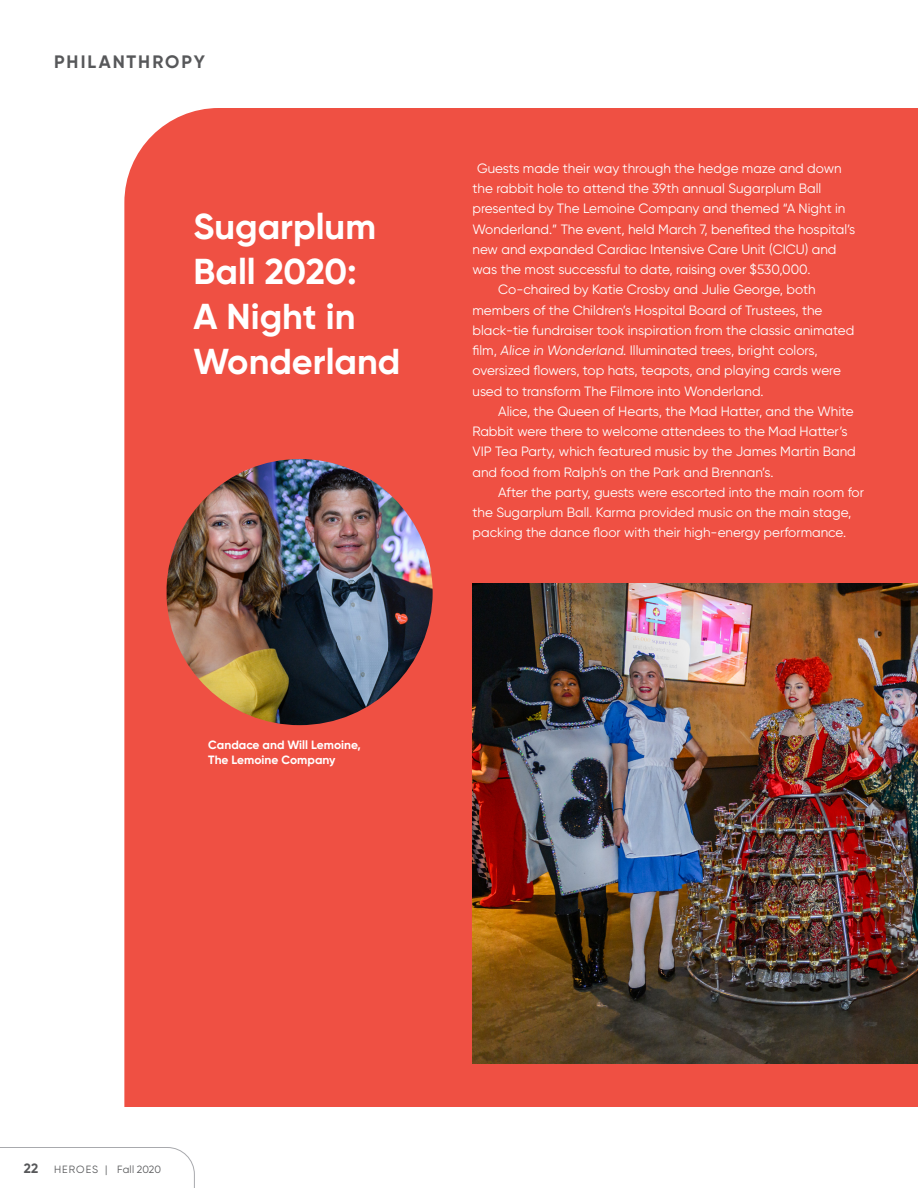
<style>
.page{position:relative;width:918px;height:1188px;background:#fff}
.page>*{position:absolute;margin:0;border:0;box-sizing:border-box;transform-origin:0 0}
.Heroes_Heading_Gilro{font:700 36px/45px "Gilroy";color:#fff}
.t1{font:700 18px "Gilroy";letter-spacing:.11em;color:#57585a}
.Heroes_Body_Copy{font:13.5px/20.2px "Gilroy";color:#fff}
._10_12_body_copy_-_r{font:700 12px/14.4px "Gilroy";color:#fff}
.t2{font:10.5px "Gilroy";letter-spacing:.025em;color:#57585a}
.s1{font-weight:700;font-size:13.5px}
</style>
<div class="page">
<svg style="left:0;top:1147px;width:195px;height:41px"></svg>
<div style="left:124px;top:108px;width:794px;height:999px;background:#ef5043"></div>
<img style="left:472px;top:583px;width:446px;height:481px">
<img style="left:167px;top:459px;width:266px;height:266px;border-radius:132px">
<p class="t1" style="left:54px;top:51px;width:152px">PHILANTHROPY</p>
<p class="Heroes_Heading_Gilro" style="left:194px;top:204px;width:208px">Sugarplum<br>Ball 2020:<br>A Night in<br>Wonderland</p>
<p class="Heroes_Body_Copy" style="left:472px;top:158px;width:384px;text-indent:4px">Guests made their way through the hedge maze and down the rabbit hole to attend the 39th annual Sugarplum Ball presented by The Lemoine Company and themed “A Night in Wonderland.” The event, held March 7, benefited the hospital’s new and expanded Cardiac Intensive Care Unit (CICU) and was the most successful to date, raising over $530,000.</p>
<p class="Heroes_Body_Copy" style="left:472px;top:279px;width:383px;text-indent:26px">Co-chaired by Katie Crosby and Julie George, both members of the Children’s Hospital Board of Trustees, the black-tie fundraiser took inspiration from the classic animated film, Alice in Wonderland. Illuminated trees, bright colors, oversized flowers, top hats, teapots, and playing cards were used to transform The Filmore into Wonderland.</p>
<p class="Heroes_Body_Copy" style="left:472px;top:401px;width:385px;text-indent:26px">Alice, the Queen of Hearts, the Mad Hatter, and the White Rabbit were there to welcome attendees to the Mad Hatter’s VIP Tea Party, which featured music by the James Martin Band and food from Ralph’s on the Park and Brennan’s.</p>
<p class="Heroes_Body_Copy" style="left:472px;top:482px;width:393px;text-indent:26px">After the party, guests were escorted into the main room for the Sugarplum Ball. Karma provided music on the main stage, packing the dance floor with their high-energy performance.</p>
<p class="_10_12_body_copy_-_r" style="left:208px;top:738px;width:154px">Candace and Will Lemoine,<br>The Lemoine Company</p>
<p class="t2" style="left:24px;top:1163px;width:139px"><span class="s1">22</span> HEROES | Fall 2020</p>
</div>
